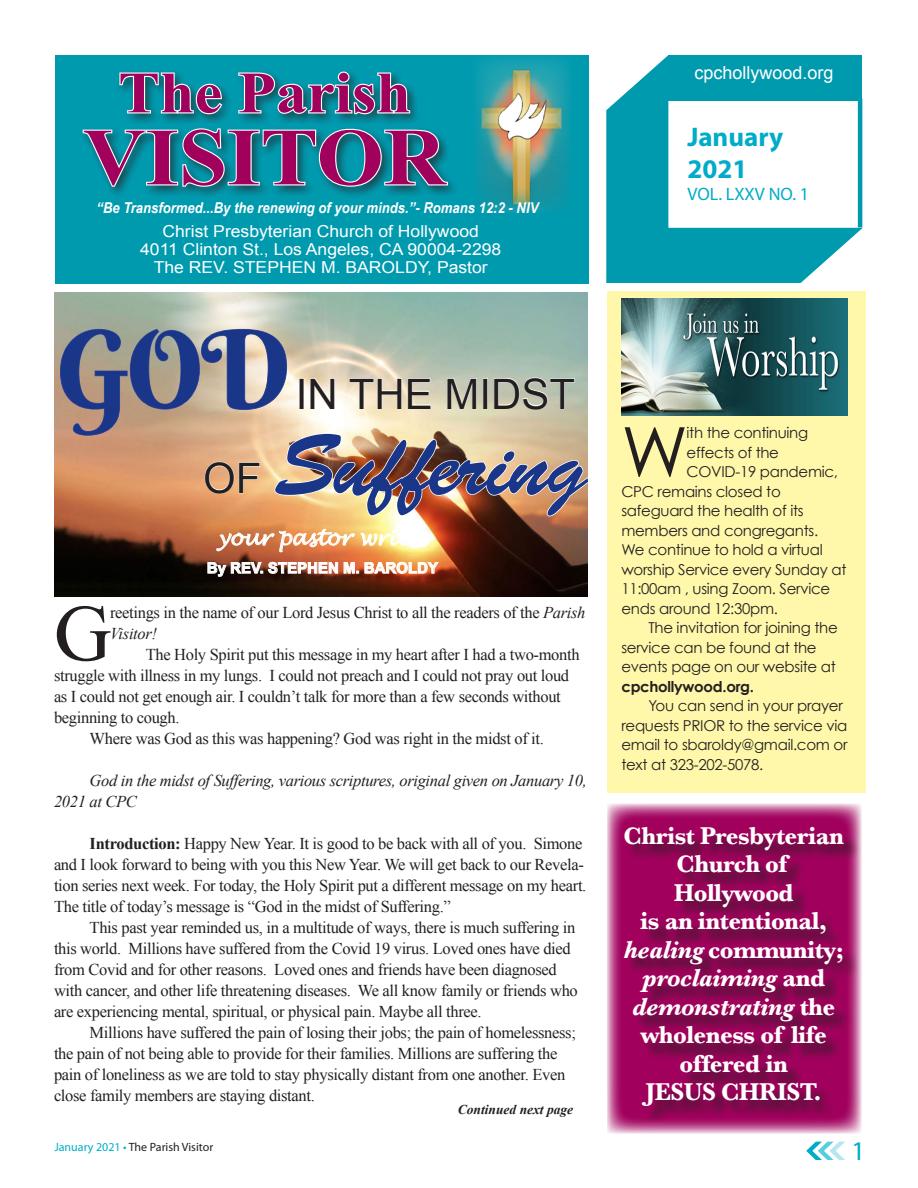
<style>
.page{position:relative;width:918px;height:1188px;background:#fff}
.page>*{position:absolute;margin:0;border:0;box-sizing:border-box;transform-origin:0 0}
.t1{font:108px "Berkshire Swash";color:#193689}
.t2{font:87px "Brush Script Std";letter-spacing:-.02em;color:#193689}
.t3{font:700 81px "Times New Roman";color:#a1015d;scale:1.07 1}
.t4{font:79.95px "Times New Roman";color:#231f20}
.t5{font:69.3px "Century Gothic";color:#231f20}
.t6{font:700 58.5px "Times New Roman";color:#a1015d;scale:1.07 1}
.t7{font:42px "Arial";color:#231f20}
.t8{font:700 27px "Myriad Pro";color:#00acc8}
.t9{font:27px "Myriad Pro";color:#00acc8}
.t10{font:700 25.5px/28.5px "Baskerville";letter-spacing:-.02em;color:#fff;text-align:center;scale:.96 1}
.t11{font:italic 700 25.5px/28.5px "Baskerville";letter-spacing:-.02em;color:#fff;text-align:center;scale:.96 1}
.t12{font:italic 21px "Lucida Handwriting";color:#fff}
.t13{font:18px "Arial";color:#fff}
.t14{font:18px "Myriad Pro";color:#00acc8}
.t15{font:16.5px/21px "Times New Roman";letter-spacing:-.02em;color:#231f20}
.t16{font:16.5px "Arial";color:#fff;scale:1.07 1}
.t17{font:italic 16.5px/21px "Times New Roman";letter-spacing:-.02em;color:#231f20}
.t18{font:15px/19.5px "Century Gothic";letter-spacing:-.02em;color:#231f20}
.t19{font:italic 700 15px "Arial Narrow";color:#fff;scale:1.07 1}
.t20{font:700 15px "Arial";color:#fff}
.t21{font:italic 700 13.5px "Times New Roman";color:#231f20}
.t22{font:12px "Myriad Pro";color:#231f20}
.s1{font-style:italic}
.s2{font-weight:700}
.s3{font-style:normal}
.s4{color:#00acc8}
</style>
<div class="page">
<svg style="left:806px;top:1142px;width:39px;height:18px"></svg>
<img style="left:54px;top:292px;width:534px;height:305px">
<div style="left:607px;top:292px;width:258px;height:501px;background:#fff8ab"></div>
<div style="left:56px;top:55px;width:533px;height:229px;background:#009aaf"></div>
<div style="left:80px;top:69px;width:380px;height:130px;background:#231f20;opacity:.63"></div>
<svg style="left:118px;top:71px;width:106px;height:44px"></svg>
<svg style="left:237px;top:70px;width:174px;height:46px"></svg>
<svg style="left:82px;top:127px;width:367px;height:62px"></svg>
<svg style="left:607px;top:804px;width:255px;height:330px;background:#bd4e8e"></svg>
<div style="left:626px;top:828px;width:234px;height:295px;background:#231f20;opacity:.75"></div>
<svg style="left:606px;top:55px;width:257px;height:228px"></svg>
<img style="left:476px;top:57px;width:93px;height:155px">
<div style="left:669px;top:55px;width:193px;height:46px;background:#009aaf"></div>
<hr style="left:858px;top:98px;width:4px;height:129px;background:#009aaf">
<img style="left:621px;top:298px;width:227px;height:117px">
<svg style="left:216px;top:529px;width:218px;height:24px"></svg>
<img style="left:207px;top:562px;width:232px;height:15px">
<img style="left:60px;top:329px;width:528px;height:188px">
<p class="t6" style="left:118px;top:52px;width:275px">The Parish</p>
<p class="t3" style="left:83px;top:101px;width:341px">VISITOR</p>
<p class="t16" style="left:163px;top:220px;width:297px">Christ Presbyterian Church of Hollywood</p>
<p class="t16" style="left:140px;top:238px;width:339px">4011 Clinton St., Los Angeles, CA 90004-2298</p>
<p class="t16" style="left:154px;top:256px;width:314px">The REV. STEPHEN M. BAROLDY, Pastor</p>
<p class="t19" style="left:97px;top:197px;width:414px">“Be Transformed...By the renewing of your minds.”- Romans 12:2 - NIV</p>
<p class="t1" style="left:56px;top:302px;width:236px">GOD</p>
<p class="t7" style="left:296px;top:366px;width:281px">IN THE MIDST</p>
<p class="t2" style="left:275px;top:417px;width:314px">Suffering</p>
<p class="t7" style="left:203px;top:451px;width:60px">OF</p>
<p class="t12" style="left:217px;top:525px;width:211px">your pastor writes</p>
<p class="t20" style="left:207px;top:558px;width:233px">By REV. STEPHEN M. BAROLDY</p>
<p class="t4" style="left:54px;top:580px;width:59px">G</p>
<p class="t15" style="left:110px;top:602px;width:477px">reetings in the name of our Lord Jesus Christ to all the readers of the <span class="s1">Parish<br>Visitor!</span></p>
<p class="t15" style="left:54px;top:644px;width:527px;text-indent:92px">The Holy Spirit put this message in my heart after I had a two-month struggle with illness in my lungs. I could not preach and I could not pray out loud as I could not get enough air. I couldn’t talk for more than a few seconds without beginning to cough.</p>
<p class="t15" style="left:90px;top:728px;width:456px">Where was God as this was happening? God was right in the midst of it.</p>
<p class="t17" style="left:54px;top:770px;width:534px;text-indent:36px">God in the midst of Suffering, various scriptures, original given on January 10,<br>2021 at CPC</p>
<p class="t15" style="left:54px;top:833px;width:534px;text-indent:36px"><span class="s2">Introduction:</span> Happy New Year. It is good to be back with all of you. Simone and I look forward to being with you this New Year. We will get back to our Revela&shy;tion series next week. For today, the Holy Spirit put a different message on my heart.<br>The title of today’s message is “God in the midst of Suffering.”</p>
<p class="t15" style="left:54px;top:917px;width:525px;text-indent:36px">This past year reminded us, in a multitude of ways, there is much suffering in this world. Millions have suffered from the Covid 19 virus. Loved ones have died from Covid and for other reasons. Loved ones and friends have been diagnosed with cancer, and other life threatening diseases. We all know family or friends who are experiencing mental, spiritual, or physical pain. Maybe all three.</p>
<p class="t15" style="left:54px;top:1022px;width:523px;text-indent:36px">Millions have suffered the pain of losing their jobs; the pain of homelessness; the pain of not being able to provide for their families. Millions are suffering the pain of loneliness as we are told to stay physically distant from one another. Even close family members are staying distant.</p>
<p class="t21" style="left:458px;top:1100px;width:117px">Continued next page</p>
<p class="t13" style="left:695px;top:61px;width:141px">cpchollywood.org</p>
<p class="t8" style="left:687px;top:119px;width:97px">January</p>
<p class="t8" style="left:687px;top:151px;width:61px">2021</p>
<p class="t14" style="left:687px;top:182px;width:123px">VOL. LXXV NO. 1</p>
<p class="t5" style="left:621px;top:410px;width:68px">W</p>
<p class="t18" style="left:687px;top:423px;width:123px">ith the continuing</p>
<p class="t18" style="left:687px;top:442px;width:94px">effects of the</p>
<p class="t18" style="left:687px;top:462px;width:153px">COVID-19 pandemic,</p>
<p class="t18" style="left:621px;top:481px;width:161px">CPC remains closed to</p>
<p class="t18" style="left:621px;top:501px;width:184px">safeguard the health of its</p>
<p class="t18" style="left:621px;top:520px;width:198px">members and congregants.</p>
<p class="t18" style="left:621px;top:540px;width:203px">We continue to hold a virtual</p>
<p class="t18" style="left:621px;top:559px;width:227px">worship Service every Sunday at</p>
<p class="t18" style="left:621px;top:579px;width:210px">11:00am , using Zoom. Service</p>
<p class="t18" style="left:621px;top:598px;width:158px">ends around 12:30pm.</p>
<p class="t18" style="left:621px;top:618px;width:218px;text-indent:27px">The invitation for joining the service can be found at the events page on our website at <span class="s2">cpchollywood.org.</span></p>
<p class="t18" style="left:621px;top:696px;width:228px;text-indent:27px">You can send in your prayer requests PRIOR to the service via email to sbaroldy@gmail.com or text at 323-202-5078.</p>
<p class="t10" style="left:624px;top:821px;width:231px">Christ Presbyterian<br>Church of<br>Hollywood</p>
<p class="t10" style="left:624px;top:907px;width:231px">is an intentional, <span class="s1">healing</span> community;</p>
<p class="t11" style="left:632px;top:964px;width:213px">proclaiming <span class="s3">and </span>demonstrating <span class="s3">the</span></p>
<p class="t10" style="left:641px;top:1021px;width:196px">wholeness of life offered in</p>
<p class="t10" style="left:646px;top:1078px;width:185px">JESUS CHRIST.</p>
<p class="t22" style="left:54px;top:1139px;width:160px"><span class="s4">January 2021 •</span> The Parish Visitor</p>
<p class="t9" style="left:851px;top:1134px;width:15px">1</p>
</div>
